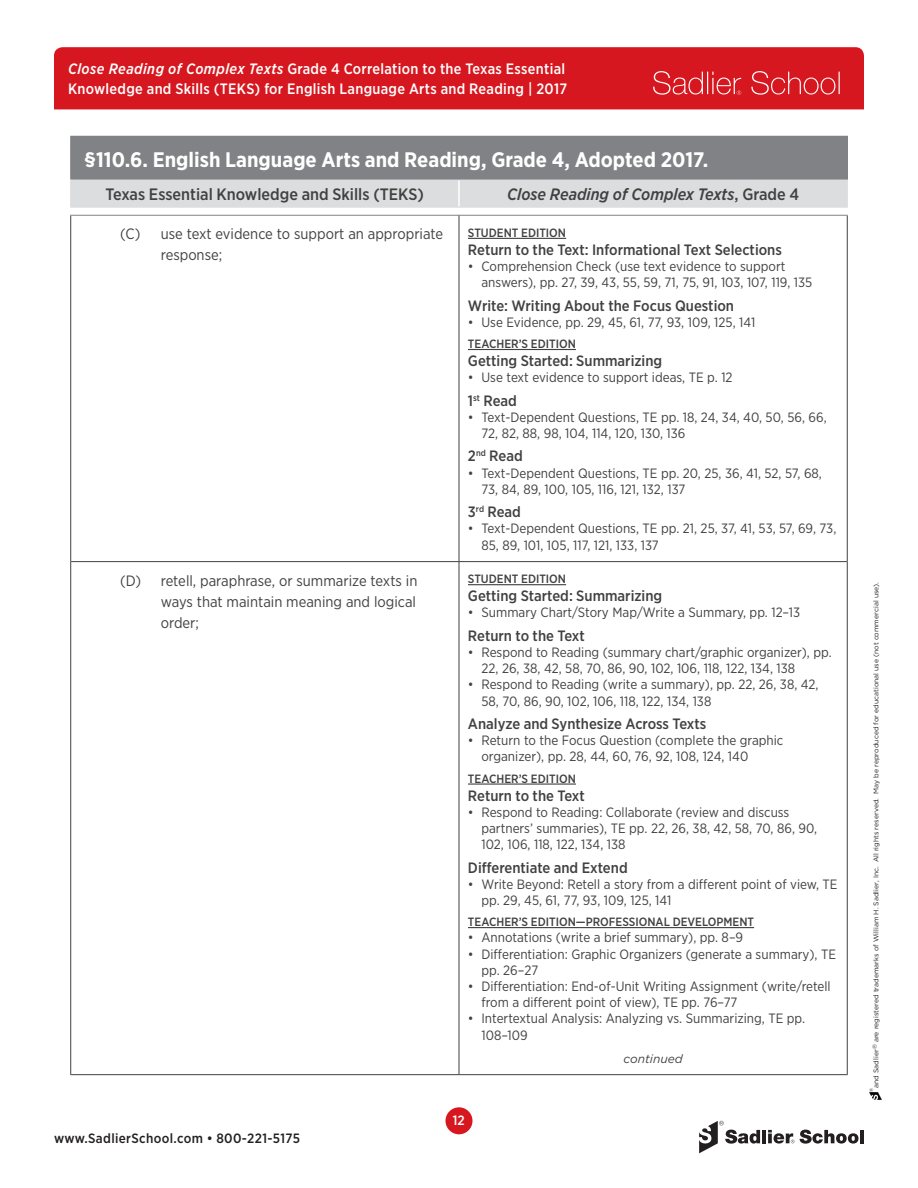
<style>
.page{position:relative;width:918px;height:1188px;background:#fff}
.page>*{position:absolute;margin:0;border:0;box-sizing:border-box;transform-origin:0 0}
.DOMAIN_PARAGRAPH{font:700 21px "Gotham Narrow";color:#fff}
.Table_header{font:500 16.5px "Gotham Narrow";color:#414142}
.Table_header-2{font:italic 500 16.5px "Gotham Narrow";color:#414142}
.New_Citations_Header{font:500 15px "Gotham Narrow";color:#414142}
.t1{font:15px/21px "Gotham Narrow";color:#414142}
.t2{font:500 15px/19.8px "Gotham Narrow";letter-spacing:.02em;color:#fff}
.New_Citations_head1{font:500 15px "Gotham Narrow";color:#414142}
.t3{font:13.5px/16.2px "Gotham Narrow";color:#414142}
.t4{font:500 13.5px "Gotham Narrow";letter-spacing:.025em;color:#231f20}
.t5{font:500 13.5px "Gotham Narrow";color:#fff}
.Citation_Subhead{font:500 12px "Gotham Narrow";color:#414142}
.CONTINUED{font:italic 12px "Gotham";color:#414142}
.t6{font:6.9px "Gotham";color:#231f20}
.t7{font:4.8px "Gotham";color:#231f20}
.s1{font-style:italic}
.s2{font-style:normal}
</style>
<div class="page">
<svg style="left:869px;top:1093px;width:13px;height:7px"></svg>
<svg style="left:699px;top:1121px;width:61px;height:32px"></svg>
<hr style="left:762px;top:1130px;width:4px;height:13px;background:#231f20">
<svg style="left:800px;top:1130px;width:59px;height:14px"></svg>
<hr style="left:860px;top:1130px;width:4px;height:13px;background:#231f20">
<svg style="left:768px;top:1130px;width:26px;height:14px"></svg>
<div style="left:446px;top:1107px;width:27px;height:27px;background:#d7171f;border-radius:50%"></div>
<div style="left:54px;top:47px;width:810px;height:62px;background:#d7171f"></div>
<svg style="left:653px;top:71px;width:88px;height:24px;background:#dd3f45"></svg>
<svg style="left:751px;top:71px;width:89px;height:24px;background:#dc3940"></svg>
<div style="left:71px;top:136px;width:776px;height:44px;background:#808285"></div>
<hr style="left:847px;top:137px;width:1px;height:43px;background:#808285">
<hr style="left:70px;top:136px;width:389px;height:1px;background:#808285">
<hr style="left:70px;top:137px;width:1px;height:43px;background:#808285">
<hr style="left:459px;top:136px;width:389px;height:1px;background:#808285">
<div style="left:70px;top:180px;width:778px;height:27px;background:#dcdddf"></div>
<hr style="left:458px;top:181px;width:2px;height:26px;background:#fff">
<hr style="left:70px;top:207px;width:389px;height:1px;background:#dcdddf">
<hr style="left:459px;top:207px;width:389px;height:1px;background:#dcdddf">
<hr style="left:70px;top:215px;width:389px;height:1px;background:#808285">
<hr style="left:459px;top:215px;width:389px;height:1px;background:#808285">
<hr style="left:70px;top:216px;width:1px;height:346px;background:#414142">
<hr style="left:70px;top:562px;width:1px;height:512px;background:#414142">
<hr style="left:459px;top:562px;width:1px;height:512px;background:#414142">
<hr style="left:847px;top:562px;width:1px;height:512px;background:#414142">
<hr style="left:71px;top:561px;width:388px;height:1px;background:#414142">
<hr style="left:70px;top:1074px;width:389px;height:1px;background:#414142">
<hr style="left:459px;top:1074px;width:389px;height:1px;background:#414142">
<hr style="left:459px;top:216px;width:1px;height:345px;background:#414142">
<hr style="left:847px;top:216px;width:1px;height:346px;background:#414142">
<hr style="left:459px;top:561px;width:388px;height:1px;background:#414142">
<hr style="left:468px;top:238px;width:98px;height:1px;background:#414142">
<hr style="left:468px;top:349px;width:108px;height:1px;background:#414142">
<hr style="left:468px;top:584px;width:98px;height:1px;background:#414142">
<hr style="left:468px;top:783px;width:108px;height:2px;background:#414142">
<hr style="left:468px;top:927px;width:286px;height:1px;background:#414142">
<p class="t2" style="left:68px;top:59px;width:501px"><span class="s1">Close Reading of Complex Texts</span> Grade 4 Correlation to the Texas Essential<br>Knowledge and Skills (TEKS) for English Language Arts and Reading | 2017</p>
<p class="DOMAIN_PARAGRAPH" style="left:84px;top:146px;width:626px">§110.6. English Language Arts and Reading, Grade 4, Adopted 2017.</p>
<p class="Table_header" style="left:106px;top:184px;width:320px">Texas Essential Knowledge and Skills (TEKS)</p>
<p class="Table_header-2" style="left:507px;top:184px;width:293px">Close Reading of Complex Texts<span class="s2">, Grade 4</span></p>
<p class="t1" style="left:161px;top:223px;width:284px;text-indent:-40px">(C) use text evidence to support an appropriate response;</p>
<p class="Citation_Subhead" style="left:468px;top:225px;width:100px">STUDENT EDITION</p>
<p class="New_Citations_Header" style="left:468px;top:240px;width:315px">Return to the Text: Informational Text Selections</p>
<p class="t3" style="left:481px;top:258px;width:332px;text-indent:-14px">• Comprehension Check (use text evidence to support answers), pp. 27, 39, 43, 55, 59, 71, 75, 91, 103, 107, 119, 135</p>
<p class="New_Citations_Header" style="left:468px;top:296px;width:268px">Write: Writing About the Focus Question</p>
<p class="t3" style="left:468px;top:314px;width:289px">• Use Evidence, pp. 29, 45, 61, 77, 93, 109, 125, 141</p>
<p class="Citation_Subhead" style="left:468px;top:336px;width:109px">TEACHER’S EDITION</p>
<p class="New_Citations_Header" style="left:468px;top:351px;width:196px">Getting Started: Summarizing</p>
<p class="t3" style="left:468px;top:369px;width:266px">• Use text evidence to support ideas, TE p. 12</p>
<p class="New_Citations_Header" style="left:468px;top:391px;width:50px">1<sup>st</sup> Read</p>
<p class="t3" style="left:481px;top:409px;width:347px;text-indent:-14px">• Text-Dependent Questions, TE pp. 18, 24, 34, 40, 50, 56, 66,<br>72, 82, 88, 98, 104, 114, 120, 130, 136</p>
<p class="New_Citations_Header" style="left:468px;top:447px;width:56px">2<sup>nd</sup> Read</p>
<p class="t3" style="left:481px;top:464px;width:342px;text-indent:-14px">• Text-Dependent Questions, TE pp. 20, 25, 36, 41, 52, 57, 68,<br>73, 84, 89, 100, 105, 116, 121, 132, 137</p>
<p class="New_Citations_Header" style="left:468px;top:502px;width:54px">3<sup>rd</sup> Read</p>
<p class="t3" style="left:481px;top:520px;width:356px;text-indent:-14px">• Text-Dependent Questions, TE pp. 21, 25, 37, 41, 53, 57, 69, 73,<br>85, 89, 101, 105, 117, 121, 133, 137</p>
<p class="t1" style="left:161px;top:570px;width:258px;text-align:justify;text-indent:-40px">(D) retell, paraphrase, or summarize texts in ways that maintain meaning and logical order;</p>
<p class="Citation_Subhead" style="left:468px;top:571px;width:100px">STUDENT EDITION</p>
<p class="New_Citations_head1" style="left:468px;top:586px;width:196px">Getting Started: Summarizing</p>
<p class="t3" style="left:468px;top:604px;width:334px">• Summary Chart/Story Map/Write a Summary, pp. 12–13</p>
<p class="New_Citations_Header" style="left:468px;top:626px;width:118px">Return to the Text</p>
<p class="t3" style="left:481px;top:644px;width:352px;text-indent:-14px">• Respond to Reading (summary chart/graphic organizer), pp.<br>22, 26, 38, 42, 58, 70, 86, 90, 102, 106, 118, 122, 134, 138</p>
<p class="t3" style="left:481px;top:676px;width:339px;text-indent:-14px">• Respond to Reading (write a summary), pp. 22, 26, 38, 42,<br>58, 70, 86, 90, 102, 106, 118, 122, 134, 138</p>
<p class="New_Citations_Header" style="left:468px;top:714px;width:240px">Analyze and Synthesize Across Texts</p>
<p class="t3" style="left:481px;top:732px;width:303px;text-indent:-14px">• Return to the Focus Question (complete the graphic organizer), pp. 28, 44, 60, 76, 92, 108, 124, 140</p>
<p class="Citation_Subhead" style="left:468px;top:771px;width:109px">TEACHER’S EDITION</p>
<p class="New_Citations_head1" style="left:468px;top:786px;width:118px">Return to the Text</p>
<p class="t3" style="left:481px;top:804px;width:337px;text-indent:-14px">• Respond to Reading: Collaborate (review and discuss partners’ summaries), TE pp. 22, 26, 38, 42, 58, 70, 86, 90,<br>102, 106, 118, 122, 134, 138</p>
<p class="New_Citations_Header" style="left:468px;top:858px;width:161px">Differentiate and Extend</p>
<p class="t3" style="left:481px;top:876px;width:358px;text-indent:-14px">• Write Beyond: Retell a story from a different point of view, TE pp. 29, 45, 61, 77, 93, 109, 125, 141</p>
<p class="Citation_Subhead" style="left:468px;top:914px;width:288px">TEACHER’S EDITION—PROFESSIONAL DEVELOPMENT</p>
<p class="t3" style="left:468px;top:929px;width:277px">• Annotations (write a brief summary), pp. 8–9</p>
<p class="t3" style="left:481px;top:945px;width:356px;text-indent:-14px">• Differentiation: Graphic Organizers (generate a summary), TE pp. 26–27</p>
<p class="t3" style="left:481px;top:978px;width:351px;text-indent:-14px">• Differentiation: End-of-Unit Writing Assignment (write/retell from a different point of view), TE pp. 76–77</p>
<p class="t3" style="left:481px;top:1010px;width:325px;text-indent:-14px">• Intertextual Analysis: Analyzing vs. Summarizing, TE pp.<br>108–109</p>
<p class="CONTINUED" style="left:623px;top:1051px;width:61px">continued</p>
<p class="t4" style="left:54px;top:1129px;width:248px">www.SadlierSchool.com • 800-221-5175</p>
<p class="t5" style="left:453px;top:1112px;width:13px">12</p>
<p class="t6" style="left:872px;top:1088px;width:507px;rotate:-90deg">and Sadlier<sup>®</sup> are registered trademarks of William H. Sadlier, Inc. All rights reserved. May be reproduced for educational use (not commercial use).</p>
<p class="t7" style="left:868px;top:1092px;width:6px;rotate:-90deg">®</p>
</div>
